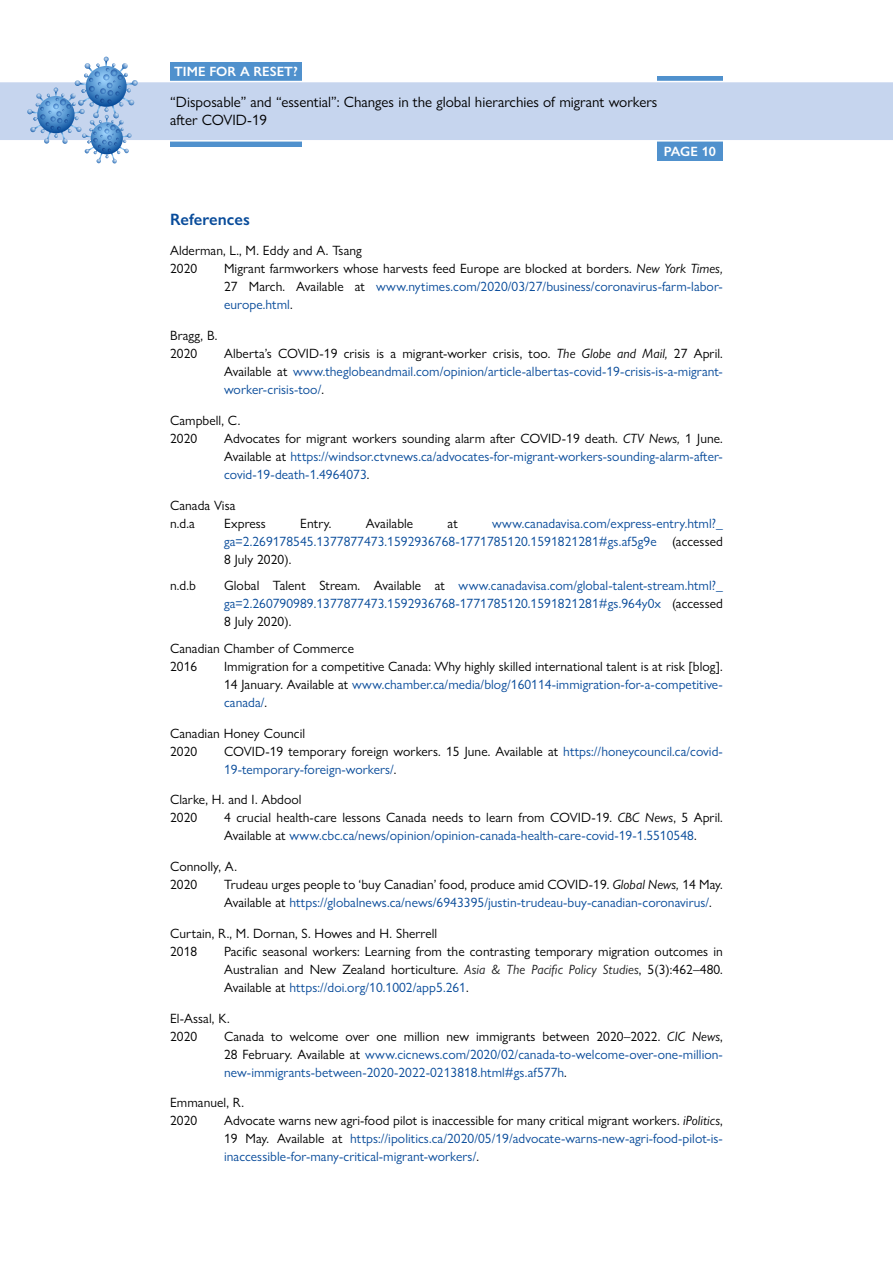
<style>
.page{position:relative;width:893px;height:1263px;background:#fff}
.page>*{position:absolute;margin:0;border:0;box-sizing:border-box;transform-origin:0 0}
.Subhead{font:600 16.5px "Gill Sans Nova";letter-spacing:.005em;color:#084b9a}
.t1{font:15px/18px "Gill Sans Nova";color:#000}
.Ref_details{font:13.5px/18px "Gill Sans Nova";letter-spacing:.005em;color:#084b9a;text-align:justify}
.Ref_details-2{font:13.5px/18px "Gill Sans Nova";letter-spacing:.005em;color:#000;text-align:justify}
.Ref_author{font:13.5px "Gill Sans Nova";letter-spacing:.005em;color:#000}
.t2{font:600 13.5px "Gill Sans Nova";color:#fff}
.s1{font-style:italic}
.s2{color:#084b9a}
.s3{color:#000}
.s4{font-style:italic;color:#000}
.s5{font-style:italic;color:#1c1d1e}
</style>
<div class="page">
<div style="left:657px;top:76px;width:66px;height:85px;background:#5091cd"></div>
<div style="left:170px;top:62px;width:132px;height:84px;background:#5091cd"></div>
<div style="left:0;top:81px;width:893px;height:61px;background:#c6d5ee"></div>
<svg style="left:27px;top:57px;width:111px;height:106px"></svg>
<p class="t2" style="left:174px;top:63px;width:125px">TIME FOR A RESET?</p>
<p class="t1" style="left:170px;top:93px;width:489px">“Disposable” and “essential”: Changes in the global hierarchies of migrant workers after COVID-19</p>
<p class="t2" style="left:664px;top:143px;width:54px">PAGE 10</p>
<p class="Subhead" style="left:170px;top:209px;width:81px">References</p>
<p class="Ref_author" style="left:170px;top:243px;width:193px">Alderman, L., M. Eddy and A. Tsang</p>
<p class="Ref_details-2" style="left:170px;top:260px;width:29px">2020</p>
<p class="Ref_details-2" style="left:224px;top:260px;width:500px">Migrant farmworkers whose harvests feed Europe are blocked at borders. <span class="s1">New York Times, </span>27 March. Available at <span class="s2">www.nytimes.com/2020/03/27/business/coronavirus-farm-labor&shy;europe.html</span>.</p>
<p class="Ref_author" style="left:170px;top:327px;width:49px">Bragg, B.</p>
<p class="Ref_details-2" style="left:170px;top:344px;width:29px">2020</p>
<p class="Ref_details" style="left:224px;top:344px;width:500px"><span class="s3">Alberta’s COVID-19 crisis is a migrant-worker crisis, too.</span> <span class="s4">The Globe and Mail,</span> <span class="s3">27 April.<br>Available at</span> www.theglobeandmail.com/opinion/article-albertas-covid-19-crisis-is-a-migrant&shy;worker-crisis-too/<span class="s3">.</span></p>
<p class="Ref_author" style="left:170px;top:412px;width:72px">Campbell, C.</p>
<p class="Ref_details-2" style="left:170px;top:429px;width:29px">2020</p>
<p class="Ref_details" style="left:224px;top:429px;width:500px"><span class="s3">Advocates for migrant workers sounding alarm after COVID-19 death.</span> <span class="s4">CTV News,</span> <span class="s3">1 June.<br>Available at</span> https://windsor.ctvnews.ca/advocates-for-migrant-workers-sounding-alarm-after&shy;covid-19-death-1.4964073<span class="s3">.</span></p>
<p class="Ref_author" style="left:170px;top:497px;width:67px">Canada Visa</p>
<p class="Ref_details-2" style="left:170px;top:514px;width:26px">n.d.a</p>
<p class="Ref_details-2" style="left:224px;top:514px;width:43px">Express</p>
<p class="Ref_details-2" style="left:300px;top:514px;width:33px">Entry.</p>
<p class="Ref_details-2" style="left:366px;top:514px;width:49px">Available</p>
<p class="Ref_details-2" style="left:448px;top:514px;width:12px">at</p>
<p class="Ref_details" style="left:224px;top:514px;width:500px;text-indent:268px">www.canadavisa.com/express-entry.html?_ ga=2.269178545.1377877473.1592936768-1771785120.1591821281#gs.af5g9e <span class="s3">(accessed 8 July 2020).</span></p>
<p class="Ref_details-2" style="left:170px;top:576px;width:27px">n.d.b</p>
<p class="Ref_details" style="left:224px;top:576px;width:500px"><span class="s3">Global Talent Stream. Available at</span> www.canadavisa.com/global-talent-stream.html?_ ga=2.260790989.1377877473.1592936768-1771785120.1591821281#gs.964y0x <span class="s3">(accessed 8 July 2020).</span></p>
<p class="Ref_details-2" style="left:170px;top:639px;width:185px">Canadian Chamber of Commerce</p>
<p class="Ref_details-2" style="left:170px;top:657px;width:29px">2016</p>
<p class="Ref_details-2" style="left:224px;top:657px;width:500px">Immigration for a competitive Canada: Why highly skilled international talent is at risk [blog].<br>14 January. Available at <span class="s2">www.chamber.ca/media/blog/160114-immigration-for-a-competitive&shy;canada/</span>.</p>
<p class="Ref_author" style="left:170px;top:725px;width:137px">Canadian Honey Council</p>
<p class="Ref_details-2" style="left:170px;top:742px;width:29px">2020</p>
<p class="Ref_details" style="left:224px;top:742px;width:500px"><span class="s3">COVID-19 temporary foreign workers. 15 June. Available at</span> https://honeycouncil.ca/covid-<br>19-temporary-foreign-workers/<span class="s3">.</span></p>
<p class="Ref_author" style="left:170px;top:791px;width:133px">Clarke, H. and I. Abdool</p>
<p class="Ref_details-2" style="left:170px;top:808px;width:29px">2020</p>
<p class="Ref_details-2" style="left:224px;top:808px;width:500px">4 crucial health-care lessons Canada needs to learn from COVID-19. <span class="s1">CBC News</span>, 5 April.<br>Available at <span class="s2">www.cbc.ca/news/opinion/opinion-canada-health-care-covid-19-1.5510548</span>.</p>
<p class="Ref_author" style="left:170px;top:858px;width:68px">Connolly, A.</p>
<p class="Ref_details-2" style="left:170px;top:875px;width:29px">2020</p>
<p class="Ref_details-2" style="left:224px;top:875px;width:500px">Trudeau urges people to ‘buy Canadian’ food, produce amid COVID-19. <span class="s1">Global News,</span> 14 May.<br>Available at <span class="s2">https://globalnews.ca/news/6943395/justin-trudeau-buy-canadian-coronavirus/</span>.</p>
<p class="Ref_author" style="left:170px;top:925px;width:269px">Curtain, R., M. Dornan, S. Howes and H. Sherrell</p>
<p class="Ref_details-2" style="left:170px;top:942px;width:29px">2018</p>
<p class="Ref_details-2" style="left:224px;top:942px;width:500px">Pacific seasonal workers: Learning from the contrasting temporary migration outcomes in Australian and New Zealand horticulture. <span class="s5">Asia &amp; The Pacific Policy Studies</span>, 5(3):462–480.<br>Available at <span class="s2">https://doi.org/10.1002/app5.261</span>.</p>
<p class="Ref_author" style="left:170px;top:1010px;width:61px">El-Assal, K.</p>
<p class="Ref_details-2" style="left:170px;top:1027px;width:29px">2020</p>
<p class="Ref_details" style="left:224px;top:1027px;width:500px"><span class="s3">Canada to welcome over one million new immigrants between 2020–2022.</span> <span class="s4">CIC News</span><span class="s3">, 28 February. Available at</span> www.cicnews.com/2020/02/canada-to-welcome-over-one-million&shy;new-immigrants-between-2020-2022-0213818.html#gs.af577h<span class="s3">.</span></p>
<p class="Ref_author" style="left:170px;top:1094px;width:75px">Emmanuel, R.</p>
<p class="Ref_details-2" style="left:170px;top:1111px;width:29px">2020</p>
<p class="Ref_details" style="left:224px;top:1111px;width:500px"><span class="s3">Advocate warns new agri-food pilot is inaccessible for many critical migrant workers.</span> <span class="s4">iPolitics</span><span class="s3">, 19 May. Available at</span> https://ipolitics.ca/2020/05/19/advocate-warns-new-agri-food-pilot-is&shy;inaccessible-for-many-critical-migrant-workers/<span class="s3">.</span></p>
</div>
